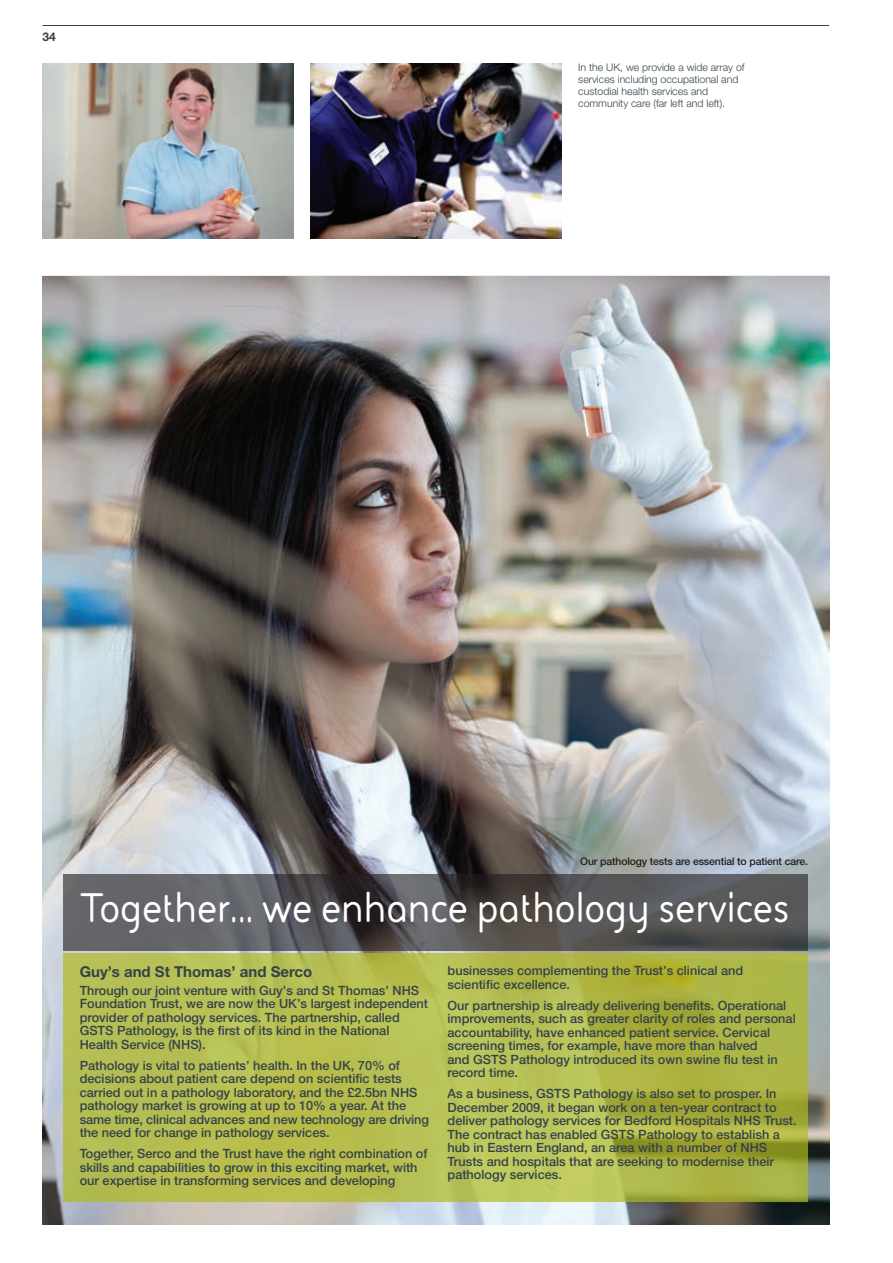
<style>
.page{position:relative;width:893px;height:1263px;background:#fff}
.page>*{position:absolute;margin:0;border:0;box-sizing:border-box;transform-origin:0 0}
.t1{font:700 42px "FS Sophie";color:#fff}
.t2{font:700 15px "Helvetica Neue";color:#35424a}
.t3{font:500 12.75px/13.5px "Helvetica Neue";color:#35424a}
.t4{font:700 12px "Helvetica Neue";color:#35424a}
.t5{font:300 10.5px/12px "Helvetica Neue";color:#35424a}
.t6{font:500 10.5px "Helvetica Neue";letter-spacing:-.015em;color:#231f20}
</style>
<div class="page">
<hr style="left:43px;top:25px;width:786px;height:1px;background:#35424a">
<img style="left:43px;top:276px;width:786px;height:949px">
<div style="left:64px;top:874px;width:744px;height:77px;background:#231f20;opacity:.61"></div>
<div style="left:64px;top:953px;width:744px;height:249px;background:#b0bb1d;opacity:.7"></div>
<img style="left:43px;top:64px;width:250px;height:174px">
<img style="left:310px;top:64px;width:251px;height:174px">
<p class="t4" style="left:43px;top:32px;width:15px">34</p>
<p class="t5" style="left:578px;top:63px;width:168px">In the UK, we provide a wide array of services including occupational and custodial health services and community care (far left and left).</p>
<p class="t6" style="left:580px;top:858px;width:229px">Our pathology tests are essential to patient care.</p>
<p class="t1" style="left:81px;top:893px;width:711px">Together... we enhance pathology services</p>
<p class="t2" style="left:80px;top:966px;width:234px">Guy’s and St Thomas’ and Serco</p>
<p class="t3" style="left:80px;top:985px;width:350px">Through our joint venture with Guy’s and St Thomas’ NHS Foundation Trust, we are now the UK’s largest independent provider of pathology services. The partnership, called GSTS Pathology, is the first of its kind in the National Health Service (NHS).</p>
<p class="t3" style="left:80px;top:1060px;width:351px">Pathology is vital to patients’ health. In the UK, 70% of decisions about patient care depend on scientific tests carried out in a pathology laboratory, and the £2.5bn NHS pathology market is growing at up to 10% a year. At the same time, clinical advances and new technology are driving the need for change in pathology services.</p>
<p class="t3" style="left:80px;top:1148px;width:349px">Together, Serco and the Trust have the right combination of skills and capabilities to grow in this exciting market, with our expertise in transforming services and developing</p>
<p class="t3" style="left:448px;top:965px;width:297px">businesses complementing the Trust’s clinical and scientific excellence.</p>
<p class="t3" style="left:448px;top:1000px;width:350px">Our partnership is already delivering benefits. Operational improvements, such as greater clarity of roles and personal accountability, have enhanced patient service. Cervical screening times, for example, have more than halved<br>and GSTS Pathology introduced its own swine flu test in record time.</p>
<p class="t3" style="left:448px;top:1088px;width:351px">As a business, GSTS Pathology is also set to prosper. In December 2009, it began work on a ten-year contract to deliver pathology services for Bedford Hospitals NHS Trust.<br>The contract has enabled GSTS Pathology to establish a hub in Eastern England, an area with a number of NHS Trusts and hospitals that are seeking to modernise their pathology services.</p>
</div>
